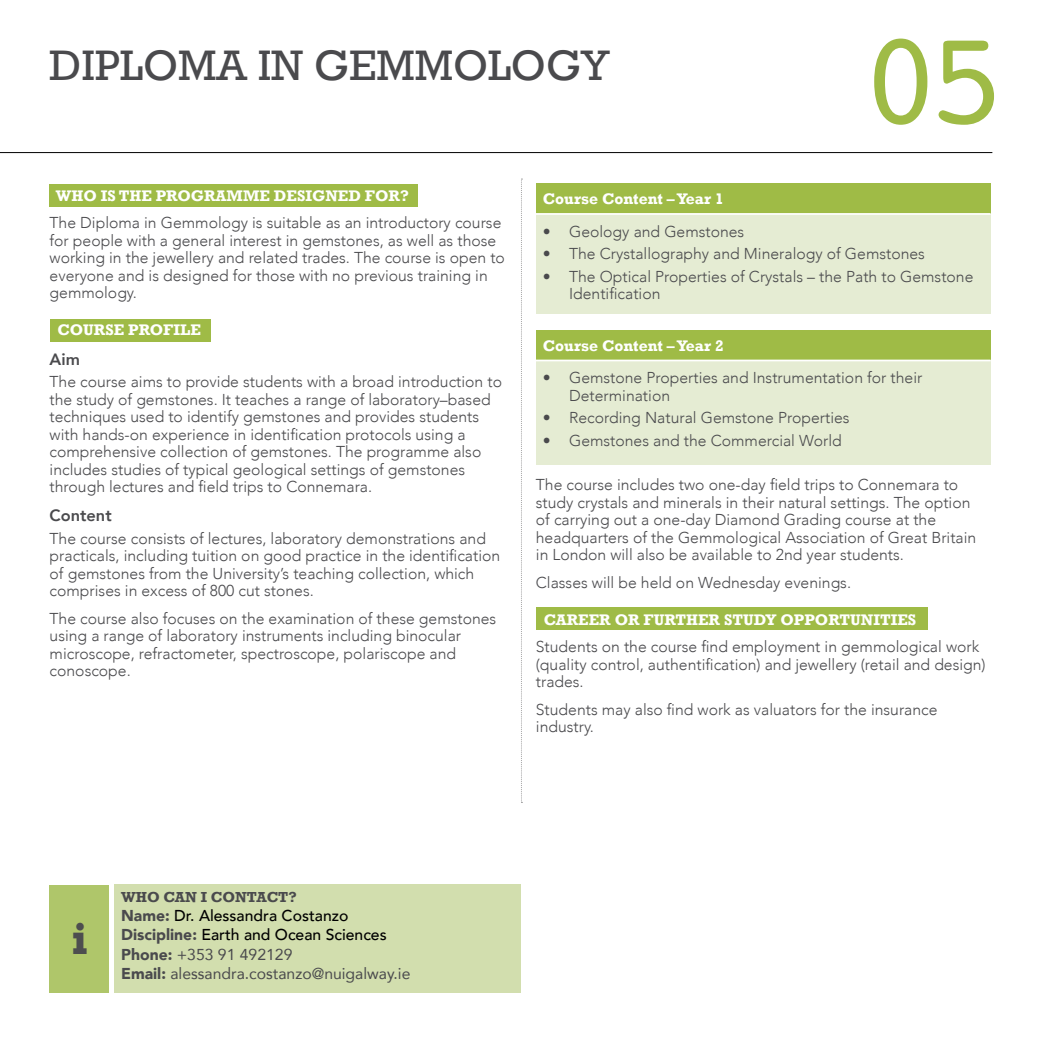
<style>
.page{position:relative;width:1042px;height:1042px;background:#fff}
.page>*{position:absolute;margin:0;border:0;box-sizing:border-box;transform-origin:0 0}
.t1{font:133px "Courier";color:#9fbb46}
.t2{font:700 45.5px "Rockwell";color:#4d4d4f}
.t3{font:43.75px "Rockwell";color:#4a4a4d}
.t4{font:800 16.45px "Avenir";color:#4a4a4d}
.t5{font:300 15.75px/17.5px "Avenir";color:#4a4a4d}
.t6{font:15.75px/19.2px "Avenir";color:#4a4a4d}
.t7{font:700 15.75px "Rockwell";color:#fff}
.t8{font:700 14.88px "Rockwell";color:#4a4a4d}
.s1{font-weight:900}
.s2{font-weight:500;color:#000}
</style>
<div class="page">
<hr style="left:0;top:152px;width:992px;height:1px;background:#000">
<div style="left:536px;top:608px;width:392px;height:22px;background:#9fbb46"></div>
<div style="left:50px;top:184px;width:368px;height:23px;background:#9fbb46"></div>
<div style="left:50px;top:319px;width:160px;height:23px;background:#9fbb46"></div>
<div style="left:536px;top:184px;width:454px;height:30px;background:#9fbb46"></div>
<div style="left:536px;top:214px;width:454px;height:99px;background:#e5ecd3"></div>
<hr style="left:536px;top:213px;width:454px;height:2px;background:#fff">
<div style="left:536px;top:330px;width:454px;height:30px;background:#9fbb46"></div>
<div style="left:536px;top:360px;width:454px;height:105px;background:#e5ecd3"></div>
<hr style="left:536px;top:360px;width:454px;height:1px;background:#fff">
<svg style="left:521px;top:179px;width:1px;height:624px"></svg>
<div style="left:114px;top:884px;width:406px;height:109px;background:#d2deae"></div>
<div style="left:50px;top:884px;width:59px;height:108px;background:#afc66a"></div>
<h3 class="t3" style="left:50px;top:40px;width:561px">DIPLOMA IN GEMMOLOGY</h3>
<h1 class="t1" style="left:861px;top:-22px;width:148px">05</h1>
<p class="t7" style="left:56px;top:186px;width:354px">WHO IS THE PROGRAMME DESIGNED FOR?</p>
<p class="t5" style="left:50px;top:214px;width:457px">The Diploma in Gemmology is suitable as an introductory course for people with a general interest in gemstones, as well as those working in the jewellery and related trades. The course is open to everyone and is designed for those with no previous training in gemmology.</p>
<p class="t7" style="left:57px;top:320px;width:145px">COURSE PROFILE</p>
<p class="t4" style="left:50px;top:346px;width:32px">Aim</p>
<p class="t5" style="left:50px;top:373px;width:454px">The course aims to provide students with a broad introduction to the study of gemstones. It teaches a range of laboratory–based techniques used to identify gemstones and provides students with hands-on experience in identification protocols using a comprehensive collection of gemstones. The programme also includes studies of typical geological settings of gemstones through lectures and field trips to Connemara.</p>
<p class="t4" style="left:50px;top:503px;width:64px">Content</p>
<p class="t5" style="left:50px;top:529px;width:452px">The course consists of lectures, laboratory demonstrations and practicals, including tuition on good practice in the identification of gemstones from the University’s teaching collection, which comprises in excess of 800 cut stones.</p>
<p class="t5" style="left:50px;top:609px;width:448px">The course also focuses on the examination of these gemstones using a range of laboratory instruments including binocular microscope, refractometer, spectroscope, polariscope and conoscope.</p>
<p class="t7" style="left:543px;top:189px;width:182px">Course Content – Year 1</p>
<p class="t5" style="left:543px;top:223px;width:203px">• Geology and Gemstones</p>
<p class="t5" style="left:543px;top:245px;width:383px">• The Crystallography and Mineralogy of Gemstones</p>
<p class="t5" style="left:569px;top:267px;width:406px;text-indent:-26px">• The Optical Properties of Crystals – the Path to Gemstone<br>Identification</p>
<p class="t7" style="left:543px;top:336px;width:182px">Course Content – Year 2</p>
<p class="t5" style="left:569px;top:369px;width:355px;text-indent:-26px">• Gemstone Properties and Instrumentation for their<br>Determination</p>
<p class="t5" style="left:543px;top:409px;width:308px">• Recording Natural Gemstone Properties</p>
<p class="t5" style="left:543px;top:431px;width:300px">• Gemstones and the Commercial World</p>
<p class="t5" style="left:536px;top:476px;width:442px">The course includes two one-day field trips to Connemara to study crystals and minerals in their natural settings. The option of carrying out a one-day Diamond Grading course at the headquarters of the Gemmological Association of Great Britain in London will also be available to 2nd year students.</p>
<p class="t5" style="left:536px;top:573px;width:317px">Classes will be held on Wednesday evenings.</p>
<p class="t7" style="left:544px;top:610px;width:374px">CAREER OR FURTHER STUDY OPPORTUNITIES</p>
<p class="t5" style="left:536px;top:638px;width:451px">Students on the course find employment in gemmological work (quality control, authentification) and jewellery (retail and design) trades.</p>
<p class="t5" style="left:536px;top:700px;width:403px">Students may also find work as valuators for the insurance industry.</p>
<h2 class="t2" style="left:71px;top:911px;width:18px">i</h2>
<p class="t8" style="left:121px;top:888px;width:177px">WHO CAN I CONTACT?</p>
<p class="t6" style="left:121px;top:905px;width:291px"><span class="s1">Name:</span> <span class="s2">Dr. Alessandra Costanzo </span><span class="s1">Discipline:</span> <span class="s2">Earth and Ocean Sciences </span><span class="s1">Phone:</span> +353 91 492129<br><span class="s1">Email:</span> alessandra.costanzo@nuigalway.ie</p>
</div>
